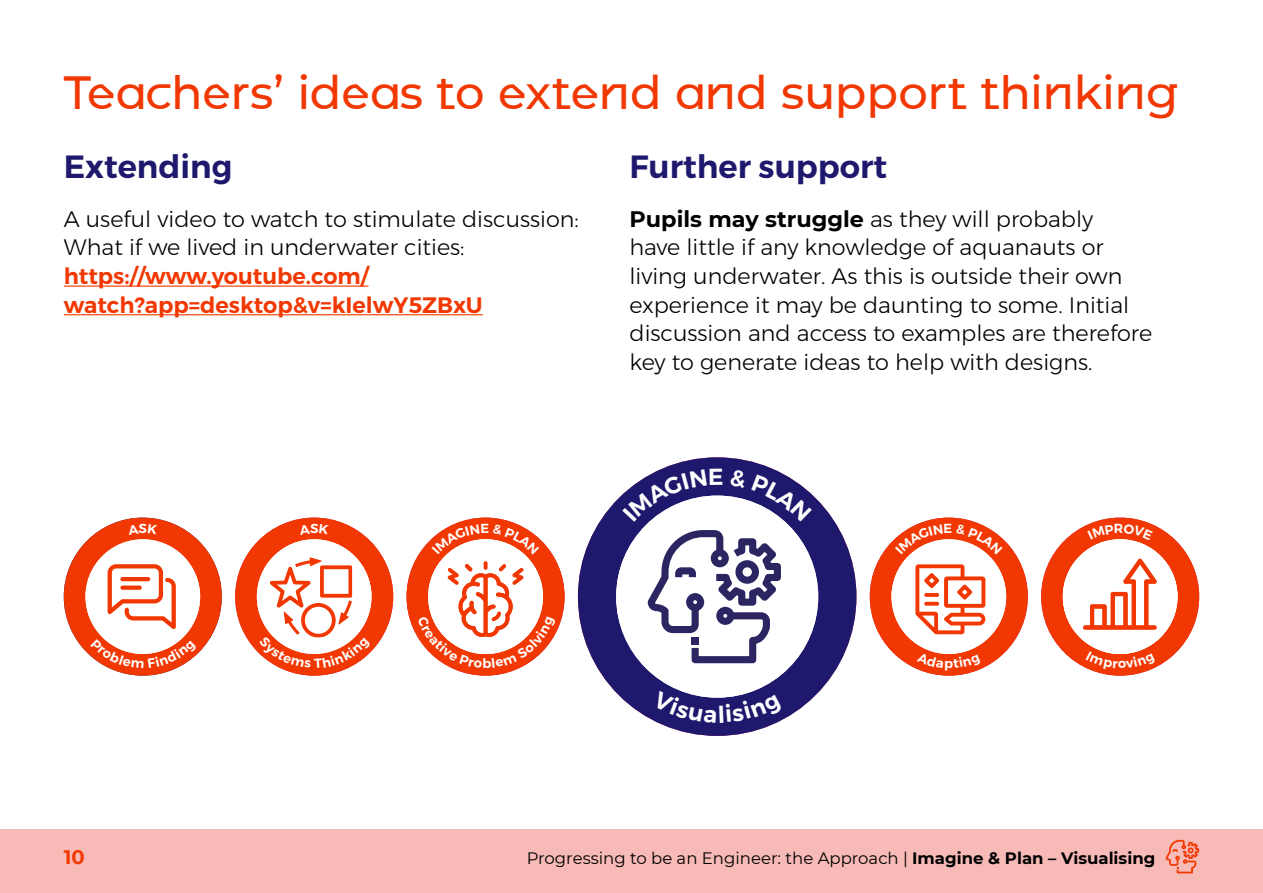
<style>
.page{position:relative;width:1263px;height:893px;background:#fff}
.page>*{position:absolute;margin:0;border:0;box-sizing:border-box;transform-origin:0 0}
.t1{font:46.5px "Montserrat Engineered Alt";letter-spacing:-.005em;color:#f23802}
.t2{font:600 32.1px "Montserrat";color:#1e196c}
.t3{font:300 22.35px/28.7px "Montserrat";color:#000}
.t4{font:600 22.35px/28.7px "Montserrat";color:#f23802}
.t5{font:700 19.5px "Montserrat";color:#f23802}
.t6{font:16.5px "Montserrat";color:#000}
.s1{font-weight:700}
</style>
<div class="page">
<div style="left:0;top:829px;width:1263px;height:64px;background:#f7bab7"></div>
<hr style="left:64px;top:286px;width:304px;height:1px;background:#f23802">
<hr style="left:64px;top:314px;width:419px;height:1px;background:#f23802">
<svg style="left:1165px;top:840px;width:34px;height:33px"></svg>
<div style="left:64px;top:518px;width:158px;height:158px;background:#f23802;border-radius:50%"></div>
<div style="left:85px;top:539px;width:115px;height:115px;background:#fff;border-radius:50%"></div>
<svg style="left:108px;top:564px;width:68px;height:65px"></svg>
<div style="left:406px;top:518px;width:159px;height:158px;background:#f23802;border-radius:50%"></div>
<div style="left:428px;top:539px;width:115px;height:115px;background:#fff;border-radius:50%"></div>
<div style="left:235px;top:518px;width:158px;height:158px;background:#f23802;border-radius:50%"></div>
<div style="left:257px;top:539px;width:114px;height:115px;background:#fff;border-radius:50%"></div>
<div style="left:1041px;top:518px;width:158px;height:158px;background:#f23802;border-radius:50%"></div>
<div style="left:1063px;top:539px;width:114px;height:115px;background:#fff;border-radius:50%"></div>
<svg style="left:1083px;top:559px;width:74px;height:71px"></svg>
<div style="left:578px;top:457px;width:278px;height:279px;background:#1e196c;border-radius:50%"></div>
<div style="left:616px;top:496px;width:202px;height:202px;background:#fff;border-radius:50%"></div>
<svg style="left:648px;top:530px;width:133px;height:133px"></svg>
<div style="left:692px;top:637px;width:7px;height:7px;background:#2b2562"></div>
<div style="left:870px;top:518px;width:158px;height:158px;background:#f23802;border-radius:50%"></div>
<div style="left:891px;top:539px;width:115px;height:115px;background:#fff;border-radius:50%"></div>
<svg style="left:915px;top:564px;width:70px;height:70px"></svg>
<svg style="left:924px;top:593px;width:15px;height:4px"></svg>
<svg style="left:924px;top:602px;width:15px;height:4px"></svg>
<svg style="left:91px;top:639px;width:106px;height:29px"></svg>
<svg style="left:417px;top:561px;width:139px;height:107px"></svg>
<svg style="left:432px;top:524px;width:107px;height:30px"></svg>
<svg style="left:259px;top:557px;width:112px;height:111px"></svg>
<svg style="left:1086px;top:651px;width:70px;height:19px"></svg>
<svg style="left:1088px;top:524px;width:65px;height:16px"></svg>
<svg style="left:652px;top:690px;width:131px;height:33px"></svg>
<svg style="left:622px;top:469px;width:100px;height:53px"></svg>
<svg style="left:730px;top:469px;width:82px;height:53px"></svg>
<svg style="left:895px;top:524px;width:107px;height:30px"></svg>
<svg style="left:917px;top:652px;width:64px;height:19px"></svg>
<h1 class="t1" style="left:64px;top:64px;width:1116px">Teachers’ ideas to extend and support thinking</h1>
<h2 class="t2" style="left:64px;top:142px;width:170px">Extending</h2>
<p class="t3" style="left:64px;top:204px;width:517px">A useful video to watch to stimulate discussion:<br>What if we lived in underwater cities:</p>
<p class="t4" style="left:64px;top:262px;width:420px">https://www.youtube.com/ watch?app=desktop&amp;v=kIelwY5ZBxU</p>
<h2 class="t2" style="left:629px;top:142px;width:259px">Further support</h2>
<p class="t3" style="left:629px;top:204px;width:524px"><span class="s1">Pupils may struggle</span> as they will probably<br>have little if any knowledge of aquanauts or living underwater. As this is outside their own experience it may be daunting to some. Initial discussion and access to examples are therefore key to generate ideas to help with designs.</p>
<p class="t5" style="left:64px;top:842px;width:22px">10</p>
<p class="t6" style="left:527px;top:846px;width:630px">Progressing to be an Engineer: the Approach | <span class="s1">Imagine &amp; Plan – Visualising</span></p>
</div>
